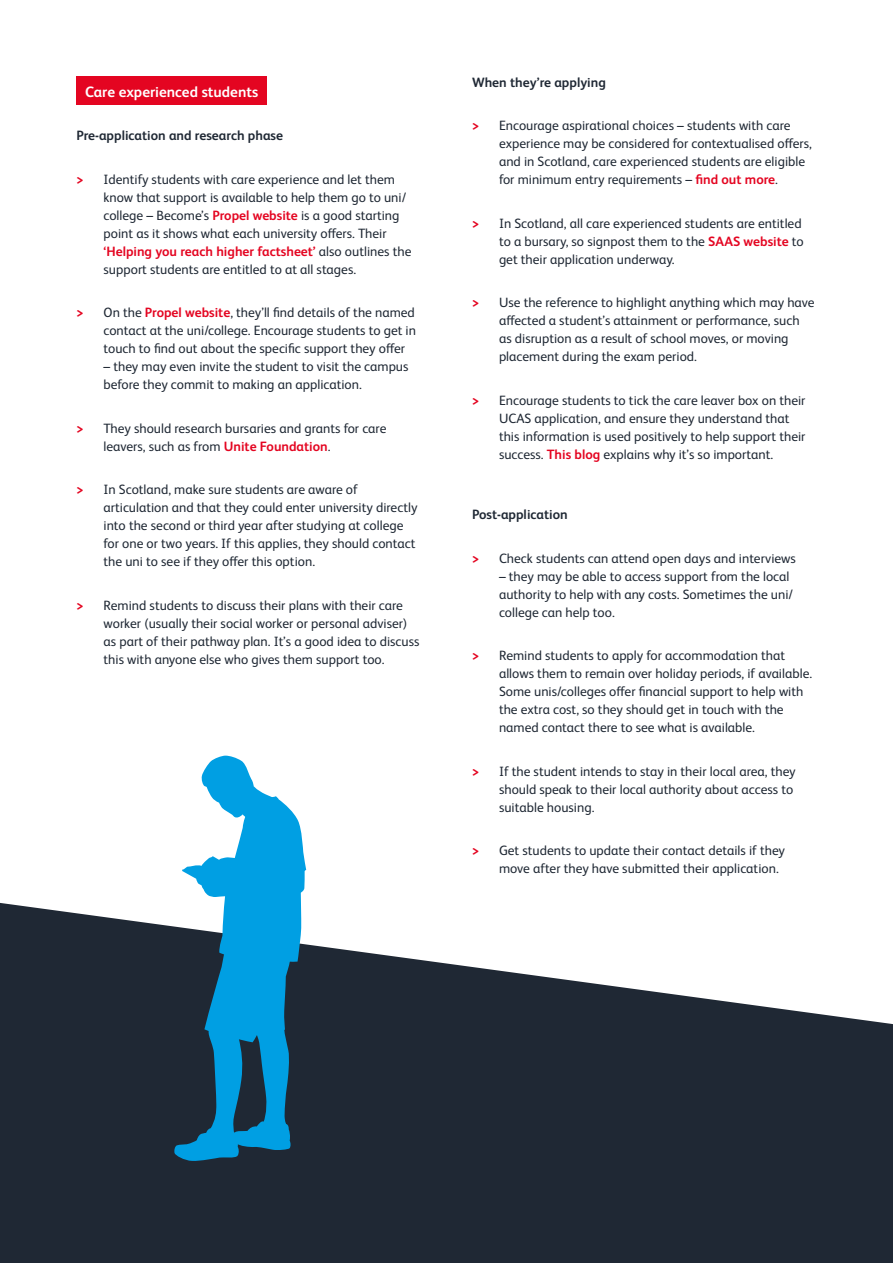
<style>
.page{position:relative;width:893px;height:1263px;background:#fff}
.page>*{position:absolute;margin:0;border:0;box-sizing:border-box;transform-origin:0 0}
.t1{font:700 15px "FS Albert Pro";color:#fff}
.t2{font:13.5px/18px "FS Albert Pro";color:#1f2834}
.t3{font:700 13.5px "FS Albert Pro";color:#1f2834}
.s1{font-weight:700;color:#e40521}
</style>
<div class="page">
<svg style="left:0;top:903px;width:893px;height:360px;fill:#1f2834"></svg>
<div style="left:77px;top:77px;width:190px;height:28px;background:#e40521"></div>
<svg style="left:174px;top:756px;width:132px;height:405px"></svg>
<p class="t1" style="left:85px;top:81px;width:175px">Care experienced students</p>
<p class="t3" style="left:77px;top:126px;width:208px">Pre-application and research phase</p>
<p class="t2" style="left:104px;top:169px;width:309px;text-indent:-27px"><span class="s1">&gt;</span> Identify students with care experience and let them know that support is available to help them go to uni/ college – Become’s <span class="s1">Propel website</span> is a good starting point as it shows what each university offers. Their <span class="s1">‘Helping you reach higher factsheet’</span> also outlines the support students are entitled to at all stages.</p>
<p class="t2" style="left:104px;top:302px;width:314px;text-align:justify;text-indent:-27px"><span class="s1">&gt;</span> On the <span class="s1">Propel website</span>, they’ll find details of the named contact at the uni/college. Encourage students to get in touch to find out about the specific support they offer</p>
<p class="t2" style="left:104px;top:356px;width:307px">– they may even invite the student to visit the campus before they commit to making an application.</p>
<p class="t2" style="left:104px;top:418px;width:284px;text-indent:-27px"><span class="s1">&gt;</span> They should research bursaries and grants for care leavers, such as from <span class="s1">Unite Foundation</span>.</p>
<p class="t2" style="left:104px;top:479px;width:315px;text-indent:-27px"><span class="s1">&gt;</span> In Scotland, make sure students are aware of articulation and that they could enter university directly into the second or third year after studying at college for one or two years. If this applies, they should contact the uni to see if they offer this option.</p>
<p class="t2" style="left:104px;top:595px;width:317px;text-indent:-27px"><span class="s1">&gt;</span> Remind students to discuss their plans with their care worker (usually their social worker or personal adviser) as part of their pathway plan. It’s a good idea to discuss this with anyone else who gives them support too.</p>
<p class="t3" style="left:472px;top:73px;width:135px">When they’re applying</p>
<p class="t2" style="left:499px;top:116px;width:314px;text-indent:-27px"><span class="s1">&gt;</span> Encourage aspirational choices – students with care experience may be considered for contextualised offers, and in Scotland, care experienced students are eligible for minimum entry requirements – <span class="s1">find out more</span>.</p>
<p class="t2" style="left:499px;top:213px;width:306px;text-indent:-27px"><span class="s1">&gt;</span> In Scotland, all care experienced students are entitled to a bursary, so signpost them to the <span class="s1">SAAS website</span> to get their application underway.</p>
<p class="t2" style="left:499px;top:293px;width:317px;text-indent:-27px"><span class="s1">&gt;</span> Use the reference to highlight anything which may have affected a student’s attainment or performance, such as disruption as a result of school moves, or moving placement during the exam period.</p>
<p class="t2" style="left:499px;top:390px;width:308px;text-indent:-27px"><span class="s1">&gt;</span> Encourage students to tick the care leaver box on their UCAS application, and ensure they understand that this information is used positively to help support their success. <span class="s1">This blog</span> explains why it’s so important.</p>
<p class="t3" style="left:472px;top:505px;width:97px">Post-application</p>
<p class="t2" style="left:472px;top:548px;width:325px"><span class="s1">&gt;</span> Check students can attend open days and interviews</p>
<p class="t2" style="left:499px;top:566px;width:295px">– they may be able to access support from the local authority to help with any costs. Sometimes the uni/ college can help too.</p>
<p class="t2" style="left:499px;top:646px;width:315px;text-indent:-27px"><span class="s1">&gt;</span> Remind students to apply for accommodation that allows them to remain over holiday periods, if available.<br>Some unis/colleges offer financial support to help with the extra cost, so they should get in touch with the named contact there to see what is available.</p>
<p class="t2" style="left:499px;top:761px;width:298px;text-indent:-27px"><span class="s1">&gt;</span> If the student intends to stay in their local area, they should speak to their local authority about access to suitable housing.</p>
<p class="t2" style="left:499px;top:841px;width:288px;text-indent:-27px"><span class="s1">&gt;</span> Get students to update their contact details if they move after they have submitted their application.</p>
</div>
